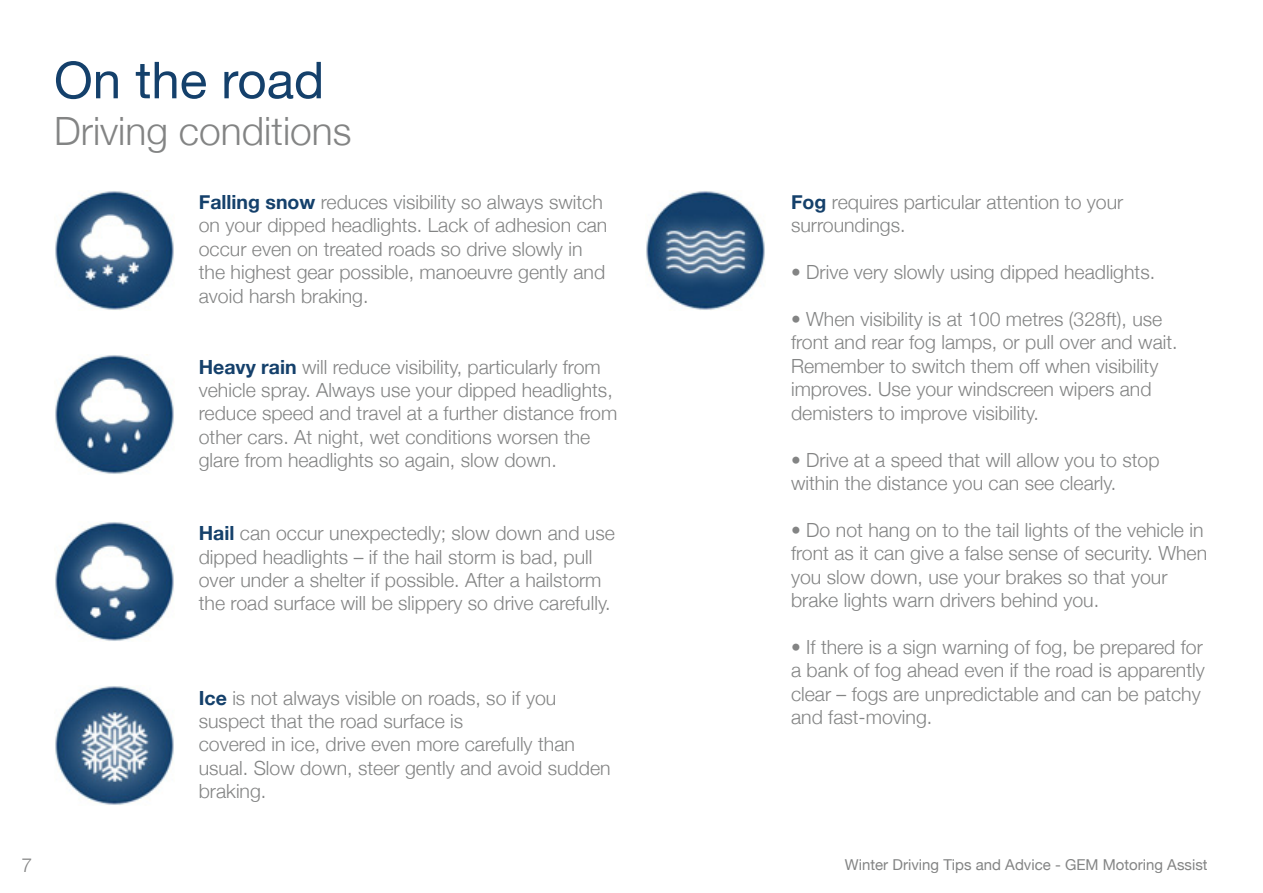
<style>
.page{position:relative;width:1263px;height:893px;background:#fff}
.page>*{position:absolute;margin:0;border:0;box-sizing:border-box;transform-origin:0 0}
.t1{font:51px "Helvetica Neue";color:#14406b}
.t2{font:300 39px "Helvetica Neue";color:#838484}
.t3{font:300 19.5px/23.4px "Helvetica Neue";color:#838484}
.t4{font:15px "Helvetica Neue";color:#838484}
.s1{font-weight:700;color:#14406b}
</style>
<div class="page">
<img style="left:55px;top:190px;width:119px;height:120px">
<img style="left:55px;top:355px;width:119px;height:119px">
<img style="left:55px;top:521px;width:119px;height:120px">
<img style="left:55px;top:686px;width:119px;height:119px">
<img style="left:646px;top:191px;width:119px;height:119px">
<h1 class="t1" style="left:54px;top:37px;width:272px">On the road</h1>
<h2 class="t2" style="left:54px;top:100px;width:299px">Driving conditions</h2>
<p class="t3" style="left:199px;top:189px;width:410px"><span class="s1">Falling snow</span> reduces visibility so always switch on your dipped headlights. Lack of adhesion can occur even on treated roads so drive slowly in the highest gear possible, manoeuvre gently and avoid harsh braking.</p>
<p class="t3" style="left:199px;top:354px;width:420px"><span class="s1">Heavy rain</span> will reduce visibility, particularly from vehicle spray. Always use your dipped headlights, reduce speed and travel at a further distance from other cars. At night, wet conditions worsen the glare from headlights so again, slow down.</p>
<p class="t3" style="left:199px;top:520px;width:418px"><span class="s1">Hail</span> can occur unexpectedly; slow down and use dipped headlights – if the hail storm is bad, pull over under a shelter if possible. After a hailstorm the road surface will be slippery so drive carefully.</p>
<p class="t3" style="left:199px;top:685px;width:413px"><span class="s1">Ice</span> is not always visible on roads, so if you suspect that the road surface is<br>covered in ice, drive even more carefully than usual. Slow down, steer gently and avoid sudden braking.</p>
<p class="t3" style="left:791px;top:189px;width:334px"><span class="s1">Fog</span> requires particular attention to your surroundings.</p>
<p class="t3" style="left:791px;top:260px;width:366px">• Drive very slowly using dipped headlights.</p>
<p class="t3" style="left:791px;top:306px;width:388px">• When visibility is at 100 metres (328ft), use front and rear fog lamps, or pull over and wait.<br>Remember to switch them off when visibility improves. Use your windscreen wipers and demisters to improve visibility.</p>
<p class="t3" style="left:791px;top:447px;width:370px">• Drive at a speed that will allow you to stop within the distance you can see clearly.</p>
<p class="t3" style="left:791px;top:517px;width:418px">• Do not hang on to the tail lights of the vehicle in front as it can give a false sense of security. When you slow down, use your brakes so that your brake lights warn drivers behind you.</p>
<p class="t3" style="left:791px;top:634px;width:415px">• If there is a sign warning of fog, be prepared for a bank of fog ahead even if the road is apparently clear – fogs are unpredictable and can be patchy and fast-moving.</p>
<p class="t3" style="left:22px;top:853px;width:12px">7</p>
<p class="t4" style="left:845px;top:852px;width:364px">Winter Driving Tips and Advice - GEM Motoring Assist</p>
</div>
